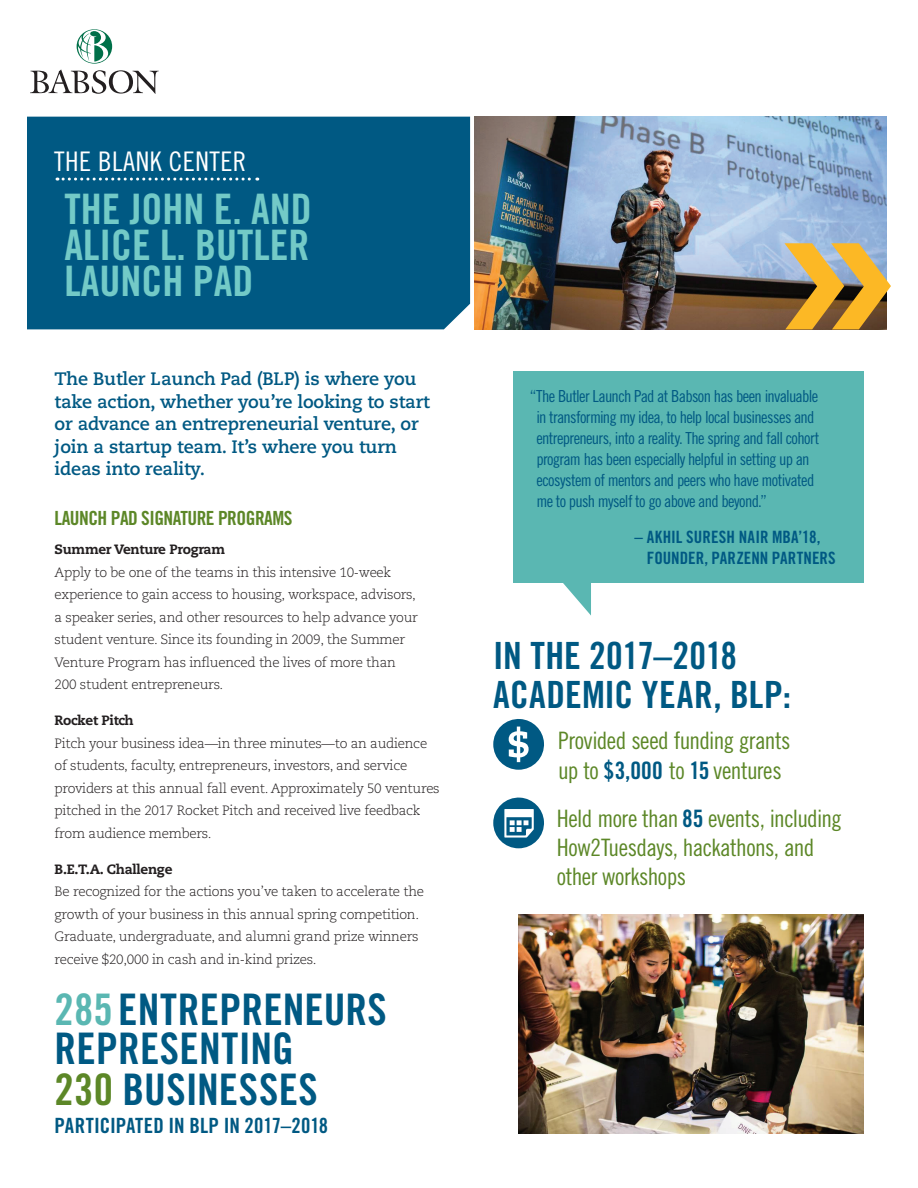
<style>
.page{position:relative;width:918px;height:1188px;background:#fff}
.page>*{position:absolute;margin:0;border:0;box-sizing:border-box;transform-origin:0 0}
.t1{font:43.5px/39.8px "Trade Gothic Bold Cond Twenty";letter-spacing:.005em;color:#005983}
.t2{font:42px/36px "Trade Gothic Bold Cond Twenty";color:#73cac7;text-align:justify}
.t3{font:37.5px/39px "Trade Gothic Bold Cond Twenty";letter-spacing:.005em;color:#005983}
.t4{font:27px "Trade Gothic Cond Eighteen";letter-spacing:.02em;color:#fff}
.t5{font:24px/28.8px "Trade Gothic Cond Eighteen";letter-spacing:-.025em;color:#5c8727}
.t6{font:21px "Trade Gothic Bold Cond Twenty";letter-spacing:-.005em;color:#005983}
.t7{font:19.5px "Trade Gothic Bold Cond Twenty";letter-spacing:-.025em;color:#5c8727}
.t8{font:700 18px/22.5px "Caecilia";letter-spacing:-.01em;color:#005983}
.t9{font:16.95px/20.4px "Trade Gothic Bold Cond Twenty";letter-spacing:.005em;color:#005983}
.t10{font:16.5px/21px "Trade Gothic Cond Eighteen";letter-spacing:-.04em;color:#005983}
.t11{font:300 13.5px/22.5px "Caecilia";letter-spacing:-.02em;color:#231f20}
.t12{font:800 13.5px "Caecilia";letter-spacing:-.02em;color:#231f20}
.s1{color:#5ab7b2}
.s2{color:#5c8727}
.s3{font-family:"Trade Gothic Bold Cond Twenty";color:#005983}
</style>
<div class="page">
<img style="left:474px;top:117px;width:413px;height:212px">
<div style="left:27px;top:117px;width:443px;height:212px;background:#005983"></div>
<svg style="left:30px;top:29px;width:129px;height:65px"></svg>
<svg style="left:57px;top:178px;width:201px;height:3px"></svg>
<svg style="left:784px;top:243px;width:107px;height:86px;background:#bc9952"></svg>
<svg style="left:563px;top:583px;width:28px;height:33px"></svg>
<div style="left:513px;top:371px;width:351px;height:212px;background:#5ab7b2"></div>
<svg style="left:493px;top:719px;width:51px;height:51px"></svg>
<svg style="left:493px;top:797px;width:51px;height:51px"></svg>
<img style="left:518px;top:915px;width:346px;height:219px">
<h3 class="t4" style="left:54px;top:145px;width:194px">THE BLANK CENTER</h3>
<h2 class="t2" style="left:64px;top:191px;width:249px">THE JOHN E. AND ALICE L. BUTLER LAUNCH PAD</h2>
<h3 class="t8" style="left:55px;top:368px;width:377px">The Butler Launch Pad (BLP) is where you take action, whether you’re looking to start or advance an entrepreneurial venture, or join a startup team. It’s where you turn ideas into reality.</h3>
<h3 class="t7" style="left:55px;top:506px;width:239px">LAUNCH PAD SIGNATURE PROGRAMS</h3>
<p class="t12" style="left:55px;top:541px;width:172px">Summer Venture Program</p>
<p class="t11" style="left:55px;top:561px;width:365px">Apply to be one of the teams in this intensive 10-week experience to gain access to housing, workspace, advisors, a speaker series, and other resources to help advance your student venture. Since its founding in 2009, the Summer Venture Program has influenced the lives of more than 200 student entrepreneurs.</p>
<p class="t12" style="left:55px;top:712px;width:81px">Rocket Pitch</p>
<p class="t11" style="left:55px;top:732px;width:387px">Pitch your business idea—in three minutes—to an audience of students, faculty, entrepreneurs, investors, and service providers at this annual fall event. Approximately 50 ventures pitched in the 2017 Rocket Pitch and received live feedback from audience members.</p>
<p class="t12" style="left:55px;top:861px;width:119px">B.E.T.A. Challenge</p>
<p class="t11" style="left:55px;top:881px;width:371px">Be recognized for the actions you’ve taken to accelerate the growth of your business in this annual spring competition.<br>Graduate, undergraduate, and alumni grand prize winners receive $20,000 in cash and in-kind prizes.</p>
<h1 class="t1" style="left:55px;top:989px;width:334px"><span class="s1">285</span> ENTREPRENEURS<br>REPRESENTING<br><span class="s2">230</span> BUSINESSES</h1>
<h3 class="t6" style="left:55px;top:1113px;width:275px">PARTICIPATED IN BLP IN 2017–2018</h3>
<p class="t10" style="left:536px;top:385px;width:284px;text-indent:-6px">“The Butler Launch Pad at Babson has been invaluable in transforming my idea, to help local businesses and entrepreneurs, into a reality. The spring and fall cohort program has been especially helpful in setting up an ecosystem of mentors and peers who have motivated me to push myself to go above and beyond.”</p>
<p class="t9" style="left:647px;top:527px;width:190px;text-indent:-12px">– AKHIL SURESH NAIR MBA’18,<br>FOUNDER, PARZENN PARTNERS</p>
<h3 class="t3" style="left:493px;top:636px;width:299px">IN THE 2017–2018<br>ACADEMIC YEAR, BLP:</h3>
<h3 class="t5" style="left:558px;top:725px;width:234px;line-height:30.6px">Provided seed funding grants up to <span class="s3">$3,000</span> to <span class="s3">15</span> ventures</h3>
<h3 class="t5" style="left:557px;top:804px;width:287px">Held more than <span class="s3">85</span> events, including<br>How2Tuesdays, hackathons, and other workshops</h3>
</div>
